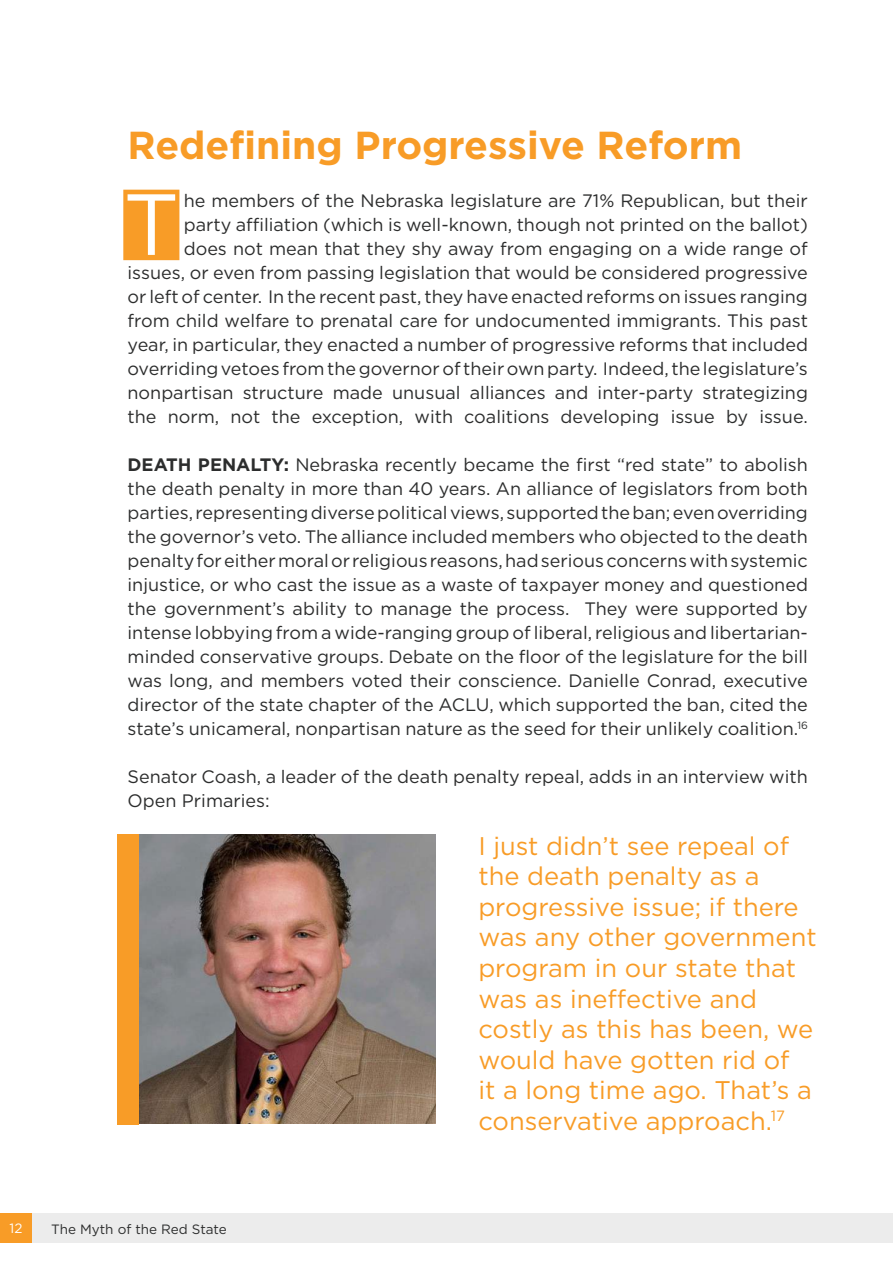
<style>
.page{position:relative;width:893px;height:1263px;background:#fff}
.page>*{position:absolute;margin:0;border:0;box-sizing:border-box;transform-origin:0 0}
.t1{font:86.55px "Gotham";color:#fff}
.t2{font:700 39px "Gotham";color:#f89c27}
.t3{font:25.5px/30.6px "Gotham";color:#f89c27}
.t4{font:18px/24px "Gotham";color:#2c2d2d;text-align:right}
.t5{font:13.5px "Gotham";color:#2c2d2d}
.t6{font:13.5px "Gotham";color:#fff}
.s1{font-weight:700}
</style>
<div class="page">
<div style="left:30px;top:1214px;width:863px;height:29px;background:#ececec"></div>
<div style="left:0;top:1214px;width:31px;height:29px;background:#f89c27"></div>
<div style="left:123px;top:190px;width:56px;height:70px;background:#f89c27"></div>
<img style="left:138px;top:834px;width:298px;height:290px">
<div style="left:117px;top:834px;width:21px;height:291px;background:#f89c27"></div>
<h2 class="t2" style="left:128px;top:119px;width:616px">Redefining Progressive Reform</h2>
<h1 class="t1" style="left:123px;top:169px;width:58px">T</h1>
<p class="t4" style="left:128px;top:188px;width:682px">he members of the Nebraska legislature are 71% Republican, but their<br>party affiliation (which is well-known, though not printed on the ballot)<br>does not mean that they shy away from engaging on a wide range of issues, or even from passing legislation that would be considered progressive or left of center. In the recent past, they have enacted reforms on issues ranging from child welfare to prenatal care for undocumented immigrants. This past year, in particular, they enacted a number of progressive reforms that included overriding vetoes from the governor of their own party. Indeed, the legislature’s nonpartisan structure made unusual alliances and inter-party strategizing the norm, not the exception, with coalitions developing issue by issue.</p>
<p class="t4" style="left:128px;top:452px;width:682px;text-align:justify"><span class="s1">DEATH PENALTY:</span> Nebraska recently became the first “red state” to abolish the death penalty in more than 40 years. An alliance of legislators from both parties, representing diverse political views, supported the ban; even overriding the governor’s veto. The alliance included members who objected to the death penalty for either moral or religious reasons, had serious concerns with systemic injustice, or who cast the issue as a waste of taxpayer money and questioned the government’s ability to manage the process. They were supported by intense lobbying from a wide-ranging group of liberal, religious and libertarian&shy;minded conservative groups. Debate on the floor of the legislature for the bill was long, and members voted their conscience. Danielle Conrad, executive director of the state chapter of the ACLU, which supported the ban, cited the state’s unicameral, nonpartisan nature as the seed for their unlikely coalition.<sup>16</sup></p>
<p class="t4" style="left:128px;top:764px;width:682px;text-align:left">Senator Coash, a leader of the death penalty repeal, adds in an interview with<br>Open Primaries:</p>
<p class="t3" style="left:478px;top:830px;width:340px">I just didn’t see repeal of the death penalty as a progressive issue; if there was any other government program in our state that was as ineffective and costly as this has been, we would have gotten rid of<br>it a long time ago. That’s a conservative approach.<sup>17</sup></p>
<p class="t6" style="left:10px;top:1220px;width:14px">12</p>
<p class="t5" style="left:51px;top:1220px;width:177px">The Myth of the Red State</p>
</div>
